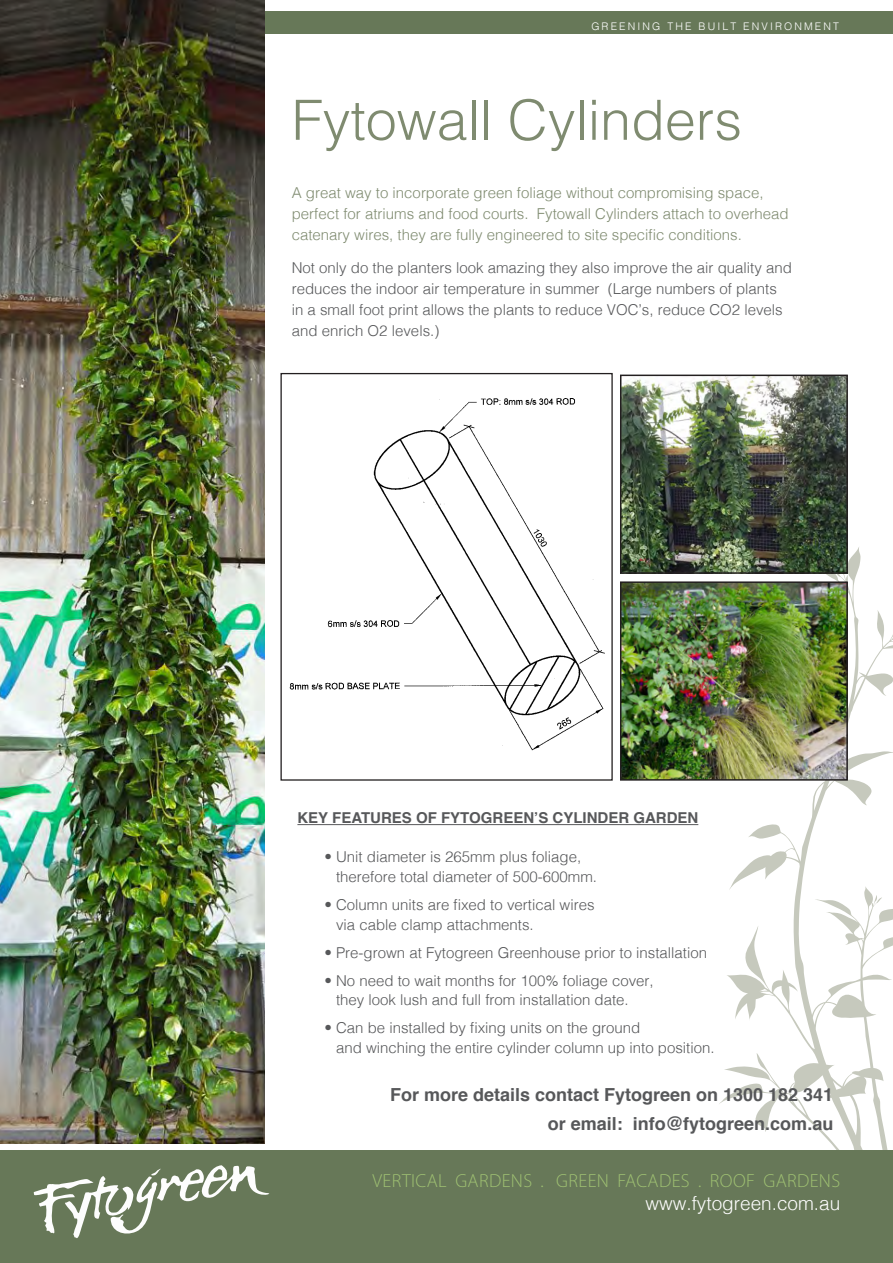
<style>
.page{position:relative;width:893px;height:1263px;background:#fff}
.page>*{position:absolute;margin:0;border:0;box-sizing:border-box;transform-origin:0 0}
.t1{font:300 55.5px "Helvetica";color:#7f8b70}
.t2{font:300 18.9px "Myriad Pro";letter-spacing:.02em;color:#9fc172}
.t3{font:300 18.9px "Helvetica";color:#fff}
.t4{font:700 18px/28.5px "Helvetica";color:#57585a;text-align:right}
.t5{font:300 15px/19.5px "Helvetica";color:#57585a}
.t6{font:300 15px/21px "Helvetica";color:#7f8b70}
.t7{font:700 15px "Helvetica";color:#57585a}
.t8{font:300 10.5px "Helvetica";letter-spacing:.2em;color:#fff}
</style>
<div class="page">
<svg style="left:719px;top:547px;width:174px;height:603px"></svg>
<div style="left:0;top:1150px;width:893px;height:113px;background:#677858"></div>
<div style="left:0;top:11px;width:893px;height:23px;background:#677858"></div>
<img style="left:0;top:0;width:265px;height:1144px">
<img style="left:623px;top:378px;width:222px;height:193px">
<div style="left:620px;top:375px;width:228px;height:199px;border:2px solid #231f20"></div>
<img style="left:623px;top:584px;width:222px;height:194px">
<div style="left:620px;top:581px;width:228px;height:200px;border:2px solid #231f20"></div>
<div style="left:280px;top:373px;width:333px;height:408px;border:1px solid #231f20"></div>
<img style="left:289px;top:398px;width:316px;height:353px">
<hr style="left:297px;top:824px;width:401px;height:1px;background:#57585a">
<img style="left:84px;top:1165px;width:185px;height:38px">
<p class="t8" style="left:591px;top:17px;width:249px">GREENING THE BUILT ENVIRONMENT</p>
<p class="t1" style="left:292px;top:73px;width:452px">Fytowall Cylinders</p>
<p class="t6" style="left:292px;top:181px;width:498px">A great way to incorporate green foliage without compromising space, perfect for atriums and food courts. Fytowall Cylinders attach to overhead catenary wires, they are fully engineered to site specific conditions.</p>
<p class="t5" style="left:292px;top:256px;width:502px;line-height:21px">Not only do the planters look amazing they also improve the air quality and reduces the indoor air temperature in summer (Large numbers of plants in a small foot print allows the plants to reduce VOC’s, reduce CO2 levels and enrich O2 levels.)</p>
<p class="t7" style="left:297px;top:806px;width:402px">KEY FEATURES OF FYTOGREEN’S CYLINDER GARDEN</p>
<p class="t5" style="left:336px;top:846px;width:262px;text-indent:-12px">• Unit diameter is 265mm plus foliage, therefore total diameter of 500-600mm.</p>
<p class="t5" style="left:336px;top:894px;width:260px;text-indent:-12px">• Column units are fixed to vertical wires via cable clamp attachments.</p>
<p class="t5" style="left:324px;top:941px;width:384px">• Pre-grown at Fytogreen Greenhouse prior to installation</p>
<p class="t5" style="left:336px;top:969px;width:319px;text-indent:-12px">• No need to wait months for 100% foliage cover, they look lush and full from installation date.</p>
<p class="t5" style="left:336px;top:1017px;width:380px;text-indent:-12px">• Can be installed by fixing units on the ground<br>and winching the entire cylinder column up into position.</p>
<p class="t4" style="left:390px;top:1081px;width:445px">For more details contact Fytogreen on 1300 182 341 or email: info@fytogreen.com.au</p>
<p class="t2" style="left:373px;top:1169px;width:469px">VERTICAL GARDENS . GREEN FACADES . ROOF GARDENS</p>
<p class="t3" style="left:645px;top:1188px;width:196px">www.fytogreen.com.au</p>
</div>
